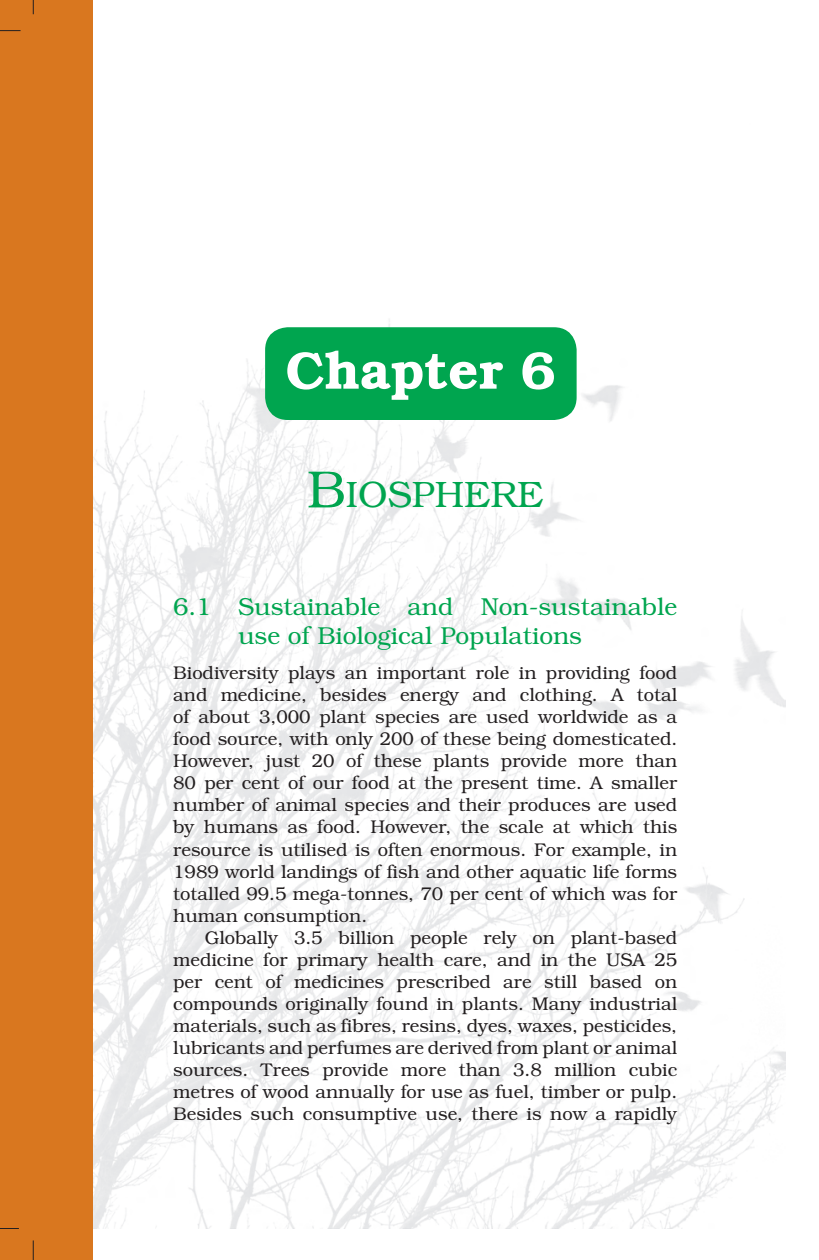
<style>
.page{position:relative;width:819px;height:1260px;background:#fff}
.page>*{position:absolute;margin:0;border:0;box-sizing:border-box;transform-origin:0 0}
.t1{font:600 52.5px "Bookman";color:#fff}
.t2{font:300 36.75px "Bookman";color:#00a54f}
.t3{font:300 24.5px/29.4px "Bookman";color:#00a54f}
.t4{font:300 18.38px/22.1px "Bookman";color:#231f20;text-align:justify}
.s1{font-size:52.5px}
</style>
<div class="page">
<img style="left:93px;top:319px;width:693px;height:909px">
<div style="left:0;top:0;width:93px;height:1260px;background:#d9771f"></div>
<svg style="left:33px;top:0;width:1px;height:14px"></svg>
<svg style="left:0;top:30px;width:21px;height:1px"></svg>
<svg style="left:33px;top:1240px;width:1px;height:20px"></svg>
<svg style="left:0;top:1228px;width:19px;height:1px"></svg>
<div style="left:267px;top:329px;width:308px;height:89px;background:#00a54f;border-radius:21px"></div>
<div style="left:265px;top:327px;width:312px;height:93px;border:4px solid #00a54f;border-radius:21px"></div>
<p class="t1" style="left:285px;top:340px;width:271px">Chapter 6</p>
<h1 class="t2" style="left:307px;top:473px;width:238px"><span class="s1">B</span>IOSPHERE</h1>
<h3 class="t3" style="left:238px;top:592px;width:441px;text-indent:-65px">6.1 Sustainable and Non-sustainable use of Biological Populations</h3>
<p class="t4" style="left:173px;top:662px;width:506px">Biodiversity plays an important role in providing food and medicine, besides energy and clothing. A total of about 3,000 plant species are used worldwide as a food source, with only 200 of these being domesticated.<br>However, just 20 of these plants provide more than 80 per cent of our food at the present time. A smaller number of animal species and their produces are used by humans as food. However, the scale at which this resource is utilised is often enormous. For example, in 1989 world landings of fish and other aquatic life forms totalled 99.5 mega-tonnes, 70 per cent of which was for human consumption.</p>
<p class="t4" style="left:173px;top:926px;width:506px;text-indent:31px">Globally 3.5 billion people rely on plant-based medicine for primary health care, and in the USA 25 per cent of medicines prescribed are still based on compounds originally found in plants. Many industrial materials, such as fibres, resins, dyes, waxes, pesticides, lubricants and perfumes are derived from plant or animal sources. Trees provide more than 3.8 million cubic metres of wood annually for use as fuel, timber or pulp.<br>Besides such consumptive use, there is now a rapidly</p>
</div>
